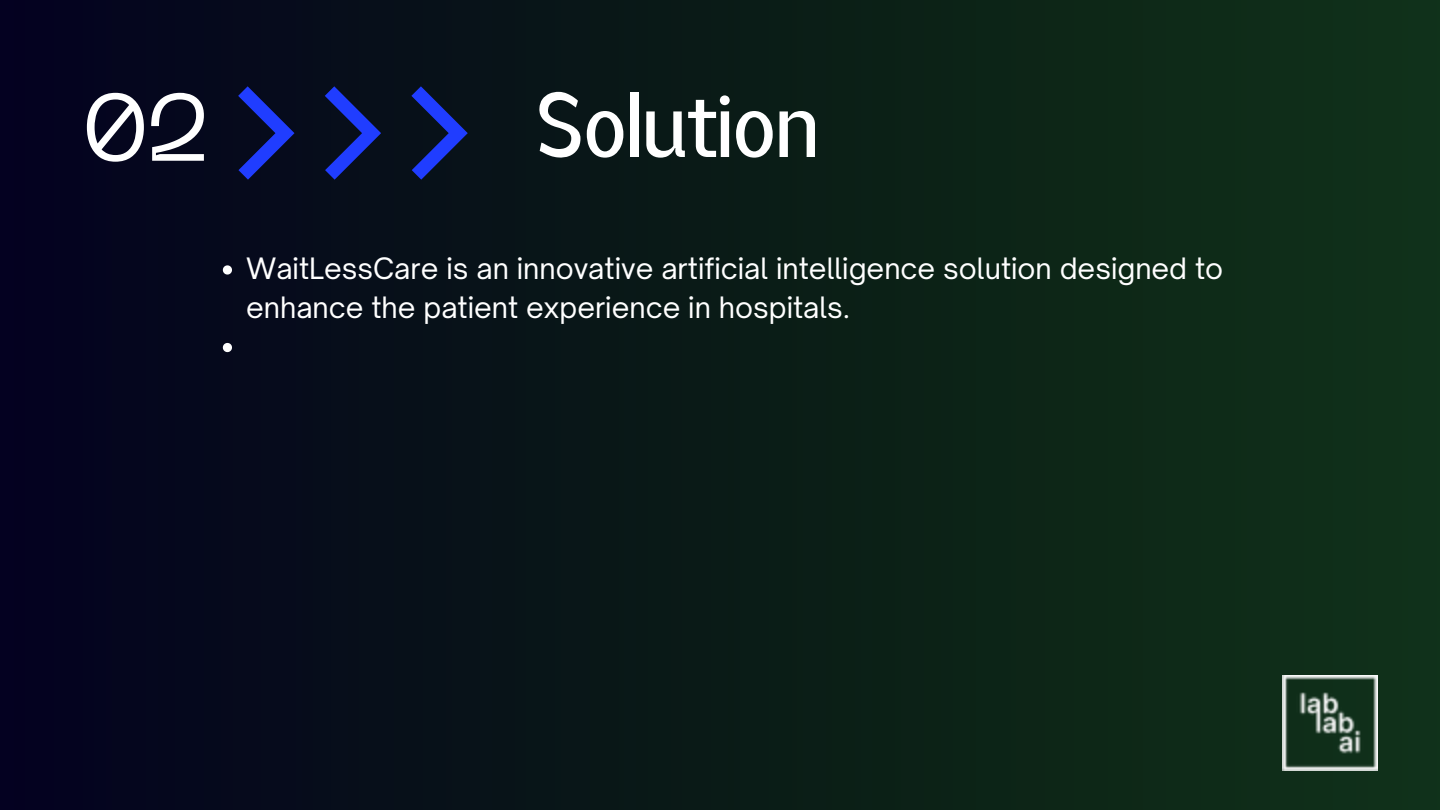
<style>
.page{position:relative;width:1440px;height:810px;background:#fff}
.page>*{position:absolute;margin:0;border:0;box-sizing:border-box;transform-origin:0 0}
.t1{font:95px "PP Neue Machina";color:#fff}
.t2{font:90px "Lazord";letter-spacing:-.04em;color:#fff}
.t3{font:28.2px/38.8px "Open Sauce One";color:#fff}
</style>
<div class="page">
<div style="left:0;top:0;width:1440px;height:810px;background:linear-gradient(to right,#04021c,#103316)"></div>
<img style="left:1282px;top:675px;width:96px;height:95px">
<svg style="left:223px;top:265px;width:9px;height:10px"></svg>
<svg style="left:223px;top:343px;width:9px;height:9px"></svg>
<svg style="left:238px;top:86px;width:56px;height:94px;background:#0d1960"></svg>
<svg style="left:325px;top:86px;width:56px;height:94px;background:#0e1c5f"></svg>
<svg style="left:412px;top:86px;width:56px;height:94px;background:#0e1e5e"></svg>
<p class="t1" style="left:81px;top:91px;width:130px">02</p>
<p class="t2" style="left:536px;top:92px;width:285px">Solution</p>
<p class="t3" style="left:246px;top:249px;width:979px">WaitLessCare is an innovative artificial intelligence solution designed to enhance the patient experience in hospitals.</p>
</div>
